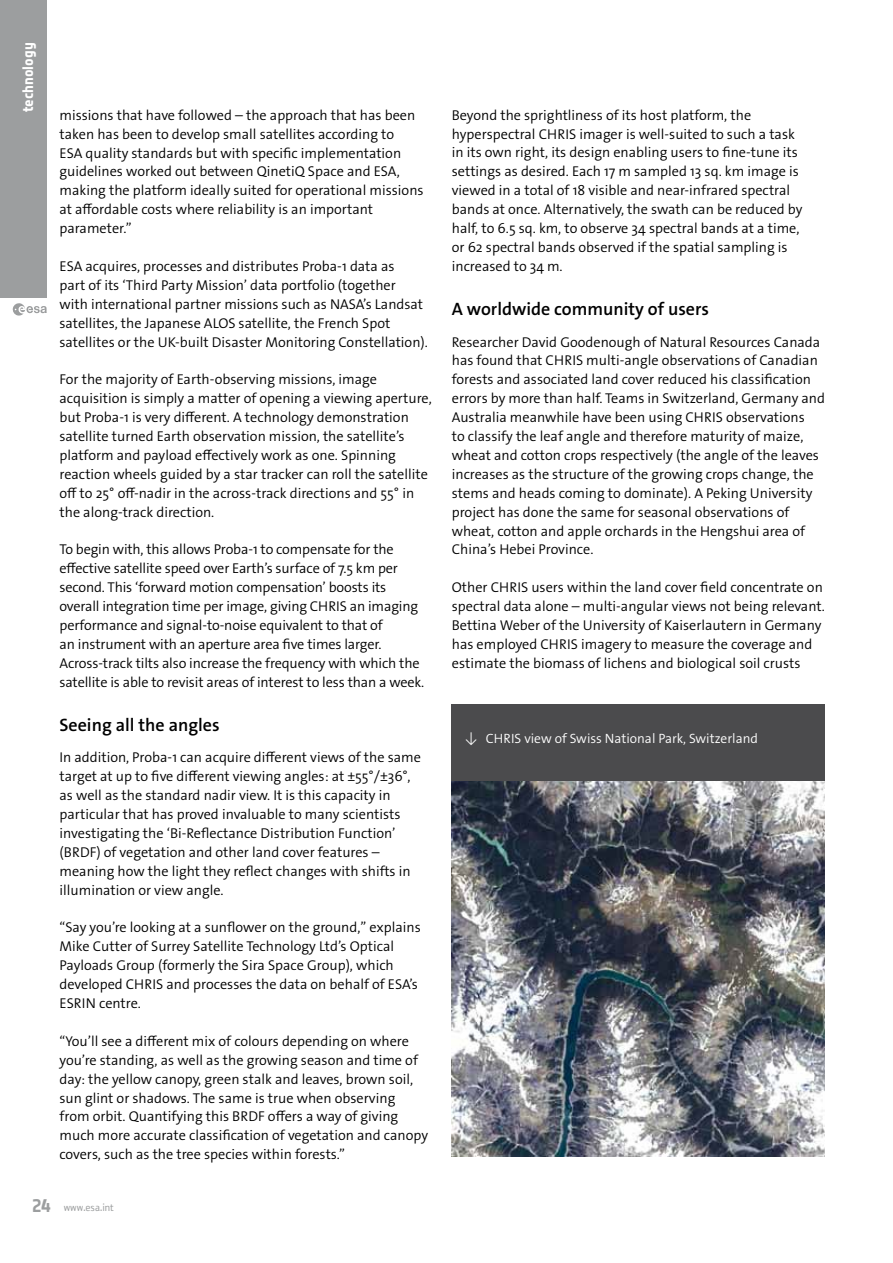
<style>
.page{position:relative;width:893px;height:1263px;background:#fff}
.page>*{position:absolute;margin:0;border:0;box-sizing:border-box;transform-origin:0 0}
.t1{font:600 18px "The Sans Os F";color:#000}
.t2{font:15px "Notes Style Bold Updated Tf";color:#fff}
.t3{font:300 14.25px/18.9px "The Sans Os F";color:#000}
.t4{font:300 13.5px "The Sans Os F";color:#fff}
.t5{font:12px "Reykjavik One OT A Gauge";color:#9c9e9f}
.s1{font-family:"Notes Esa";font-weight:700;font-size:18px}
</style>
<div class="page">
<div style="left:0;top:0;width:47px;height:298px;background:#9c9e9f"></div>
<svg style="left:12px;top:303px;width:35px;height:13px"></svg>
<img style="left:452px;top:780px;width:373px;height:377px">
<div style="left:452px;top:704px;width:373px;height:76px;background:#4b4b4d"></div>
<p class="t2" style="left:19px;top:112px;width:71px;rotate:-90deg">technology</p>
<p class="t3" style="left:60px;top:106px;width:366px">missions that have followed – the approach that has been taken has been to develop small satellites according to<br>ESA quality standards but with specific implementation guidelines worked out between QinetiQ Space and ESA, making the platform ideally suited for operational missions at affordable costs where reliability is an important parameter.”</p>
<p class="t3" style="left:60px;top:257px;width:370px">ESA acquires, processes and distributes Proba-1 data as<br>part of its ‘Third Party Mission’ data portfolio (together<br>with international partner missions such as NASA’s Landsat satellites, the Japanese ALOS satellite, the French Spot satellites or the UK-built Disaster Monitoring Constellation).</p>
<p class="t3" style="left:60px;top:370px;width:374px">For the majority of Earth-observing missions, image acquisition is simply a matter of opening a viewing aperture, but Proba-1 is very different. A technology demonstration satellite turned Earth observation mission, the satellite’s platform and payload effectively work as one. Spinning reaction wheels guided by a star tracker can roll the satellite off to 25° off-nadir in the across-track directions and 55° in the along-track direction.</p>
<p class="t3" style="left:60px;top:540px;width:366px">To begin with, this allows Proba-1 to compensate for the effective satellite speed over Earth’s surface of 7.5 km per second. This ‘forward motion compensation’ boosts its overall integration time per image, giving CHRIS an imaging performance and signal-to-noise equivalent to that of<br>an instrument with an aperture area five times larger.<br>Across-track tilts also increase the frequency with which the satellite is able to revisit areas of interest to less than a week.</p>
<p class="t1" style="left:60px;top:713px;width:162px">Seeing all the angles</p>
<p class="t3" style="left:60px;top:748px;width:363px">In addition, Proba-1 can acquire different views of the same target at up to five different viewing angles: at ±55°/±36°, as well as the standard nadir view. It is this capacity in particular that has proved invaluable to many scientists investigating the ‘Bi-Reflectance Distribution Function’ (BRDF) of vegetation and other land cover features – meaning how the light they reflect changes with shifts in illumination or view angle.</p>
<p class="t3" style="left:60px;top:918px;width:363px">“Say you’re looking at a sunflower on the ground,” explains Mike Cutter of Surrey Satellite Technology Ltd’s Optical Payloads Group (formerly the Sira Space Group), which developed CHRIS and processes the data on behalf of ESA’s ESRIN centre.</p>
<p class="t3" style="left:60px;top:1032px;width:370px">“You’ll see a different mix of colours depending on where you’re standing, as well as the growing season and time of day: the yellow canopy, green stalk and leaves, brown soil, sun glint or shadows. The same is true when observing from orbit. Quantifying this BRDF offers a way of giving much more accurate classification of vegetation and canopy covers, such as the tree species within forests.”</p>
<p class="t5" style="left:33px;top:1202px;width:83px"><span class="s1">24</span> www.esa.int</p>
<p class="t3" style="left:452px;top:105px;width:352px">Beyond the sprightliness of its host platform, the hyperspectral CHRIS imager is well-suited to such a task in its own right, its design enabling users to fine-tune its settings as desired. Each 17 m sampled 13 sq. km image is viewed in a total of 18 visible and near-infrared spectral bands at once. Alternatively, the swath can be reduced by half, to 6.5 sq. km, to observe 34 spectral bands at a time, or 62 spectral bands observed if the spatial sampling is increased to 34 m.</p>
<p class="t1" style="left:452px;top:297px;width:259px">A worldwide community of users</p>
<p class="t3" style="left:452px;top:332px;width:375px">Researcher David Goodenough of Natural Resources Canada has found that CHRIS multi-angle observations of Canadian forests and associated land cover reduced his classification errors by more than half. Teams in Switzerland, Germany and Australia meanwhile have been using CHRIS observations<br>to classify the leaf angle and therefore maturity of maize, wheat and cotton crops respectively (the angle of the leaves increases as the structure of the growing crops change, the stems and heads coming to dominate). A Peking University project has done the same for seasonal observations of wheat, cotton and apple orchards in the Hengshui area of China’s Hebei Province.</p>
<p class="t3" style="left:452px;top:578px;width:375px">Other CHRIS users within the land cover field concentrate on spectral data alone – multi-angular views not being relevant.<br>Bettina Weber of the University of Kaiserlautern in Germany has employed CHRIS imagery to measure the coverage and estimate the biomass of lichens and biological soil crusts</p>
<p class="t4" style="left:465px;top:730px;width:295px">↓ CHRIS view of Swiss National Park, Switzerland</p>
</div>
